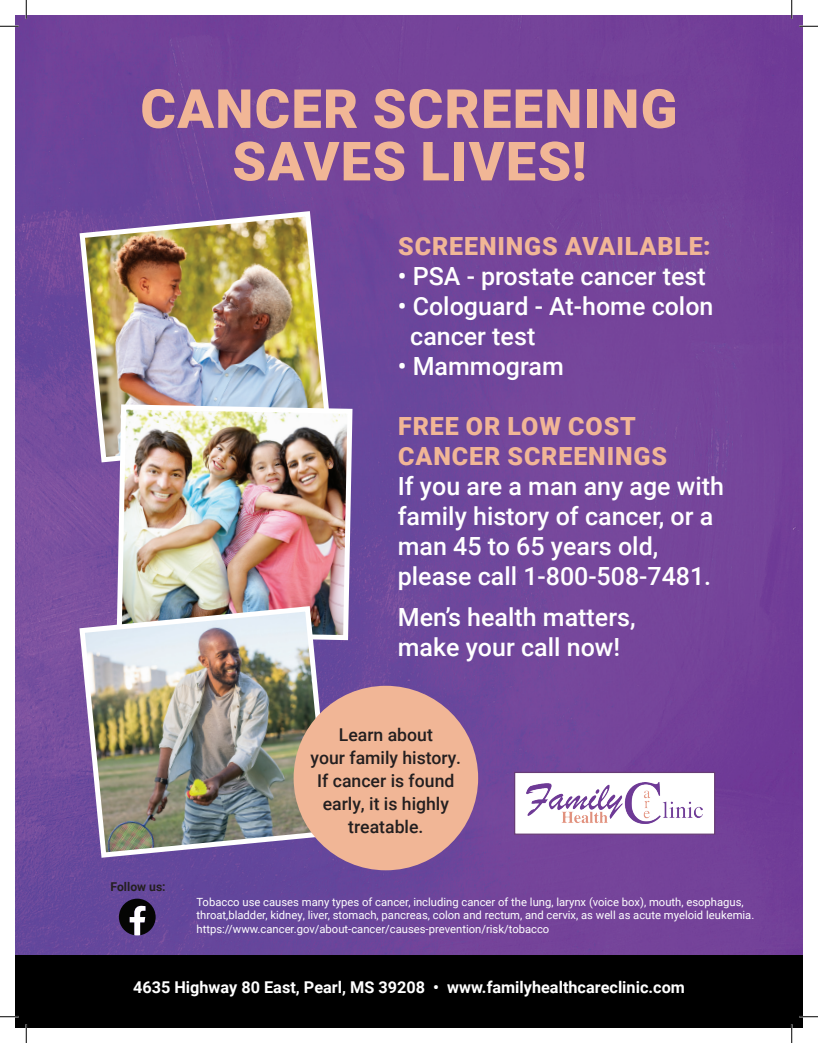
<style>
.page{position:relative;width:818px;height:1043px;background:#fff}
.page>*{position:absolute;margin:0;border:0;box-sizing:border-box;transform-origin:0 0}
.t1{font:900 54px/52.5px "Roboto";letter-spacing:.025em;color:#f1b696;text-align:center}
.t2{font:500 25px/30px "Roboto";color:#fff}
.t3{font:900 25px/30px "Roboto";letter-spacing:.035em;color:#f1b696}
.t4{font:500 17.62px/22.8px "Roboto";color:#231f20;text-align:center}
.t5{font:700 16.25px "Roboto";color:#fff}
.t6{font:700 12.12px "Roboto";color:#231f20}
.t7{font:11.25px/13.5px "Roboto";color:#fff}
</style>
<div class="page">
<img style="left:15px;top:15px;width:787px;height:940px">
<img style="left:77px;top:208px;width:257px;height:257px">
<img style="left:114px;top:402px;width:241px;height:240px">
<div style="left:15px;top:955px;width:787px;height:73px;background:#000"></div>
<img style="left:77px;top:603px;width:257px;height:257px">
<div style="left:293px;top:685px;width:185px;height:185px;background:#f1b696;border-radius:50%"></div>
<svg style="left:119px;top:898px;width:37px;height:37px"></svg>
<div style="left:514px;top:771px;width:201px;height:63px;background:#fff;border:1px solid #673c76"></div>
<img style="left:526px;top:783px;width:176px;height:40px">
<svg style="left:0;top:25px;width:19px;height:2px"></svg>
<svg style="left:799px;top:25px;width:19px;height:2px"></svg>
<svg style="left:0;top:1015px;width:19px;height:2px"></svg>
<svg style="left:799px;top:1015px;width:19px;height:2px"></svg>
<svg style="left:25px;top:0;width:2px;height:19px"></svg>
<svg style="left:25px;top:1024px;width:2px;height:18px"></svg>
<svg style="left:790px;top:0;width:2px;height:19px"></svg>
<svg style="left:790px;top:1024px;width:2px;height:18px"></svg>
<h1 class="t1" style="left:140px;top:80px;width:538px">CANCER SCREENING<br>SAVES LIVES!</h1>
<h2 class="t3" style="left:398px;top:230px;width:314px">SCREENINGS AVAILABLE:</h2>
<h2 class="t2" style="left:398px;top:260px;width:309px">• PSA - prostate cancer test</h2>
<h2 class="t2" style="left:410px;top:290px;width:305px;text-indent:-12px">• Cologuard - At-home colon cancer test</h2>
<h2 class="t2" style="left:398px;top:350px;width:167px">• Mammogram</h2>
<h2 class="t3" style="left:398px;top:410px;width:270px">FREE OR LOW COST<br>CANCER SCREENINGS</h2>
<h2 class="t2" style="left:398px;top:470px;width:328px">If you are a man any age with family history of cancer, or a man 45 to 65 years old, please call 1-800-508-7481.</h2>
<h2 class="t2" style="left:398px;top:601px;width:239px">Men’s health matters, make your call now!</h2>
<p class="t6" style="left:110px;top:877px;width:57px">Follow us:</p>
<h3 class="t4" style="left:310px;top:723px;width:152px">Learn about<br>your family history.<br>If cancer is found early, it is highly treatable.</h3>
<p class="t7" style="left:196px;top:894px;width:559px">Tobacco use causes many types of cancer, including cancer of the lung, larynx (voice box), mouth, esophagus, throat,bladder, kidney, liver, stomach, pancreas, colon and rectum, and cervix, as well as acute myeloid leukemia. https://www.cancer.gov/about-cancer/causes-prevention/risk/tobacco</p>
<h3 class="t5" style="left:133px;top:975px;width:553px">4635 Highway 80 East, Pearl, MS 39208 • www.familyhealthcareclinic.com</h3>
</div>
